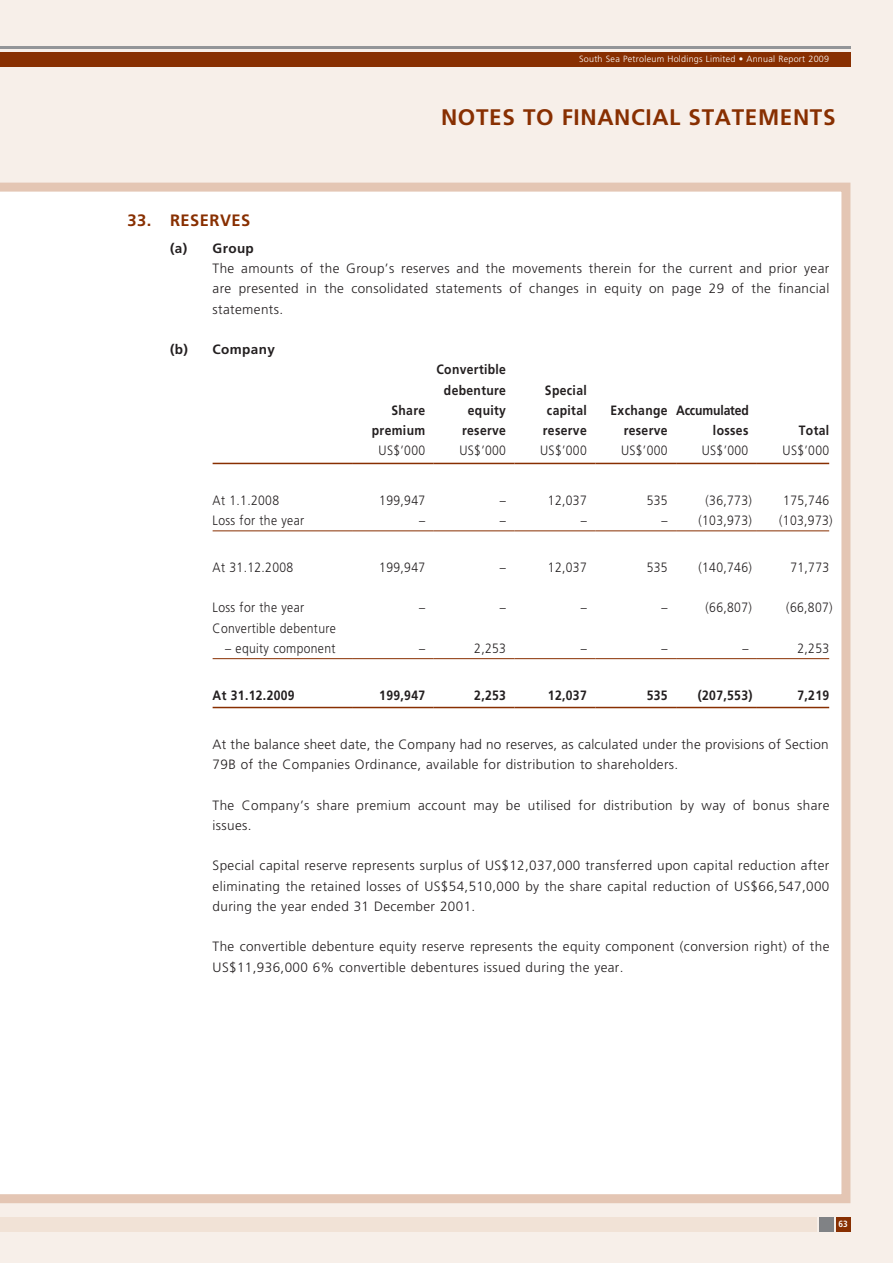
<style>
.page{position:relative;width:893px;height:1263px;background:#f7efe9}
.page>*{position:absolute;margin:0;border:0;box-sizing:border-box;transform-origin:0 0}
.t1{font:700 22.5px "Frutiger LT Std";letter-spacing:.03em;color:#882f01}
.t2{font:700 16.5px "Frutiger LT Std";color:#882f01}
.t3{font:300 13.5px/20.2px "Frutiger LT Std";letter-spacing:.03em;color:#231f20}
.t4{font:300 13.5px "Frutiger LT Std";letter-spacing:.03em;color:#231f20;scale:.9 1}
.t5{font:700 13.5px/20.2px "Frutiger LT Std";letter-spacing:.03em;color:#231f20;text-align:right;scale:.9 1}
.t6{font:700 13.5px "Frutiger LT Std";letter-spacing:.03em;color:#231f20}
.t7{font:700 13.5px/20.2px "Frutiger LT Std";letter-spacing:-.01em;color:#231f20;text-align:right;scale:.9 1}
.t8{font:300 9px "Frutiger LT Std";letter-spacing:.03em;color:#fff}
.t9{font:700 condensed 9px "Frutiger LT Std";color:#fff}
</style>
<div class="page">
<div style="left:0;top:183px;width:850px;height:1020px;background:#fff"></div>
<div style="left:0;top:52px;width:850px;height:14px;background:#882f01"></div>
<hr style="left:0;top:47px;width:850px;height:2px;background:#939598">
<div style="left:0;top:1217px;width:816px;height:14px;background:#f1e2d6"></div>
<div style="left:836px;top:1217px;width:14px;height:14px;background:#882f01"></div>
<div style="left:819px;top:1217px;width:14px;height:14px;background:#808285"></div>
<hr style="left:213px;top:463px;width:140px;height:1px;background:#882f01">
<hr style="left:353px;top:463px;width:81px;height:1px;background:#882f01">
<hr style="left:434px;top:463px;width:80px;height:1px;background:#882f01">
<hr style="left:514px;top:463px;width:81px;height:1px;background:#882f01">
<hr style="left:595px;top:463px;width:81px;height:1px;background:#882f01">
<hr style="left:676px;top:463px;width:81px;height:1px;background:#882f01">
<hr style="left:757px;top:463px;width:72px;height:1px;background:#882f01">
<hr style="left:213px;top:530px;width:140px;height:1px;background:#882f01">
<hr style="left:353px;top:530px;width:81px;height:1px;background:#882f01">
<hr style="left:434px;top:530px;width:80px;height:1px;background:#882f01">
<hr style="left:514px;top:530px;width:81px;height:1px;background:#882f01">
<hr style="left:595px;top:530px;width:81px;height:1px;background:#882f01">
<hr style="left:676px;top:530px;width:81px;height:1px;background:#882f01">
<hr style="left:757px;top:530px;width:72px;height:1px;background:#882f01">
<hr style="left:213px;top:658px;width:140px;height:1px;background:#882f01">
<hr style="left:353px;top:658px;width:81px;height:1px;background:#882f01">
<hr style="left:434px;top:658px;width:80px;height:1px;background:#882f01">
<hr style="left:514px;top:658px;width:81px;height:1px;background:#882f01">
<hr style="left:595px;top:658px;width:81px;height:1px;background:#882f01">
<hr style="left:676px;top:658px;width:81px;height:1px;background:#882f01">
<hr style="left:757px;top:658px;width:72px;height:1px;background:#882f01">
<hr style="left:213px;top:707px;width:140px;height:1px;background:#882f01">
<hr style="left:353px;top:707px;width:81px;height:1px;background:#882f01">
<hr style="left:434px;top:707px;width:80px;height:1px;background:#882f01">
<hr style="left:514px;top:707px;width:81px;height:1px;background:#882f01">
<hr style="left:595px;top:707px;width:81px;height:1px;background:#882f01">
<hr style="left:676px;top:707px;width:81px;height:1px;background:#882f01">
<hr style="left:757px;top:707px;width:72px;height:1px;background:#882f01">
<p class="t8" style="left:579px;top:54px;width:252px">South Sea Petroleum Holdings Limited • Annual Report 2009</p>
<h1 class="t1" style="left:441px;top:104px;width:396px">Notes to Fi nancial Statements</h1>
<p class="t2" style="left:128px;top:211px;width:37px">33. RESER</p>
<p class="t2" style="left:220px;top:211px;width:21px">VES</p>
<p class="t6" style="left:170px;top:240px;width:85px">(a) Group</p>
<p class="t3" style="left:213px;top:259px;width:618px;text-align:justify">The amounts of the Group’s reserves and the movements therein for the current and prior year are presented in the consolidated statements of changes in equity on page 29 of the financial statements.</p>
<p class="t6" style="left:170px;top:342px;width:106px">(b) Company</p>
<p class="t5" style="left:372px;top:400px;width:61px">Share premium</p>
<p class="t5" style="left:436px;top:360px;width:79px">Convertible debenture equity reserve</p>
<p class="t5" style="left:543px;top:380px;width:50px;text-align:center">Special capital reserve</p>
<p class="t5" style="left:610px;top:400px;width:65px">Exchange reserve</p>
<p class="t7" style="left:676px;top:400px;width:82px">Accumulated losses</p>
<p class="t5" style="left:799px;top:420px;width:35px">Total</p>
<p class="t4" style="left:379px;top:443px;width:53px">US$’000</p>
<p class="t4" style="left:459px;top:443px;width:53px">US$’000</p>
<p class="t4" style="left:540px;top:443px;width:53px">US$’000</p>
<p class="t4" style="left:621px;top:443px;width:53px">US$’000</p>
<p class="t4" style="left:702px;top:443px;width:53px">US$’000</p>
<p class="t4" style="left:783px;top:443px;width:53px">US$’000</p>
<p class="t4" style="left:213px;top:492px;width:75px">At 1.1.2008</p>
<p class="t4" style="left:379px;top:492px;width:53px">199,947</p>
<p class="t4" style="left:500px;top:492px;width:8px">–</p>
<p class="t4" style="left:548px;top:492px;width:45px">12,037</p>
<p class="t4" style="left:647px;top:492px;width:25px">535</p>
<p class="t4" style="left:705px;top:492px;width:53px">(36,773)</p>
<p class="t4" style="left:783px;top:492px;width:53px">175,746</p>
<p class="t4" style="left:213px;top:513px;width:103px">Loss for the year</p>
<p class="t4" style="left:419px;top:513px;width:8px">–</p>
<p class="t4" style="left:500px;top:513px;width:8px">–</p>
<p class="t4" style="left:581px;top:513px;width:8px">–</p>
<p class="t4" style="left:661px;top:513px;width:102px">– (103,973)</p>
<p class="t4" style="left:779px;top:513px;width:61px">(103,973)</p>
<p class="t4" style="left:213px;top:559px;width:91px">At 31.12.2008</p>
<p class="t4" style="left:379px;top:559px;width:53px">199,947</p>
<p class="t4" style="left:500px;top:559px;width:8px">–</p>
<p class="t4" style="left:548px;top:559px;width:45px">12,037</p>
<p class="t4" style="left:647px;top:559px;width:25px">535</p>
<p class="t4" style="left:698px;top:559px;width:61px">(140,746)</p>
<p class="t4" style="left:790px;top:559px;width:45px">71,773</p>
<p class="t4" style="left:213px;top:600px;width:103px">Loss for the year</p>
<p class="t4" style="left:419px;top:600px;width:8px">–</p>
<p class="t4" style="left:500px;top:600px;width:8px">–</p>
<p class="t4" style="left:581px;top:600px;width:8px">–</p>
<p class="t4" style="left:661px;top:600px;width:8px">–</p>
<p class="t4" style="left:705px;top:600px;width:53px">(66,807)</p>
<p class="t4" style="left:786px;top:600px;width:53px">(66,807)</p>
<p class="t4" style="left:213px;top:620px;width:138px">Convertible debenture</p>
<p class="t4" style="left:225px;top:640px;width:124px">– equity component</p>
<p class="t4" style="left:419px;top:640px;width:8px">–</p>
<p class="t4" style="left:474px;top:640px;width:37px">2,253</p>
<p class="t4" style="left:581px;top:640px;width:8px">–</p>
<p class="t4" style="left:661px;top:640px;width:8px">–</p>
<p class="t4" style="left:742px;top:640px;width:8px">–</p>
<p class="t4" style="left:797px;top:640px;width:37px">2,253</p>
<p class="t5" style="left:213px;top:685px;width:93px">At 31.12.2009</p>
<p class="t5" style="left:379px;top:685px;width:53px">199,947</p>
<p class="t5" style="left:474px;top:685px;width:37px">2,253</p>
<p class="t5" style="left:548px;top:685px;width:45px">12,037</p>
<p class="t5" style="left:647px;top:685px;width:25px">535</p>
<p class="t5" style="left:698px;top:685px;width:62px">(207,553)</p>
<p class="t5" style="left:797px;top:685px;width:37px">7,219</p>
<p class="t3" style="left:213px;top:734px;width:618px">At the balance sheet date, the Company had no reserves, as calculated under the provisions of Section<br>79B of the Companies Ordinance, available for distribution to shareholders.</p>
<p class="t3" style="left:213px;top:795px;width:618px">The Company’s share premium account may be utilised for distribution by way of bonus share issues.</p>
<p class="t3" style="left:213px;top:856px;width:618px;text-align:justify">Special capital reserve represents surplus of US$12,037,000 transferred upon capital reduction after eliminating the retained losses of US$54,510,000 by the share capital reduction of US$66,547,000 during the year ended 31 December 2001.</p>
<p class="t3" style="left:213px;top:937px;width:618px">The convertible debenture equity reserve represents the equity component (conversion right) of the<br>US$11,936,000 6% convertible debentures issued during the year.</p>
<p class="t9" style="left:838px;top:1218px;width:11px">63</p>
</div>
